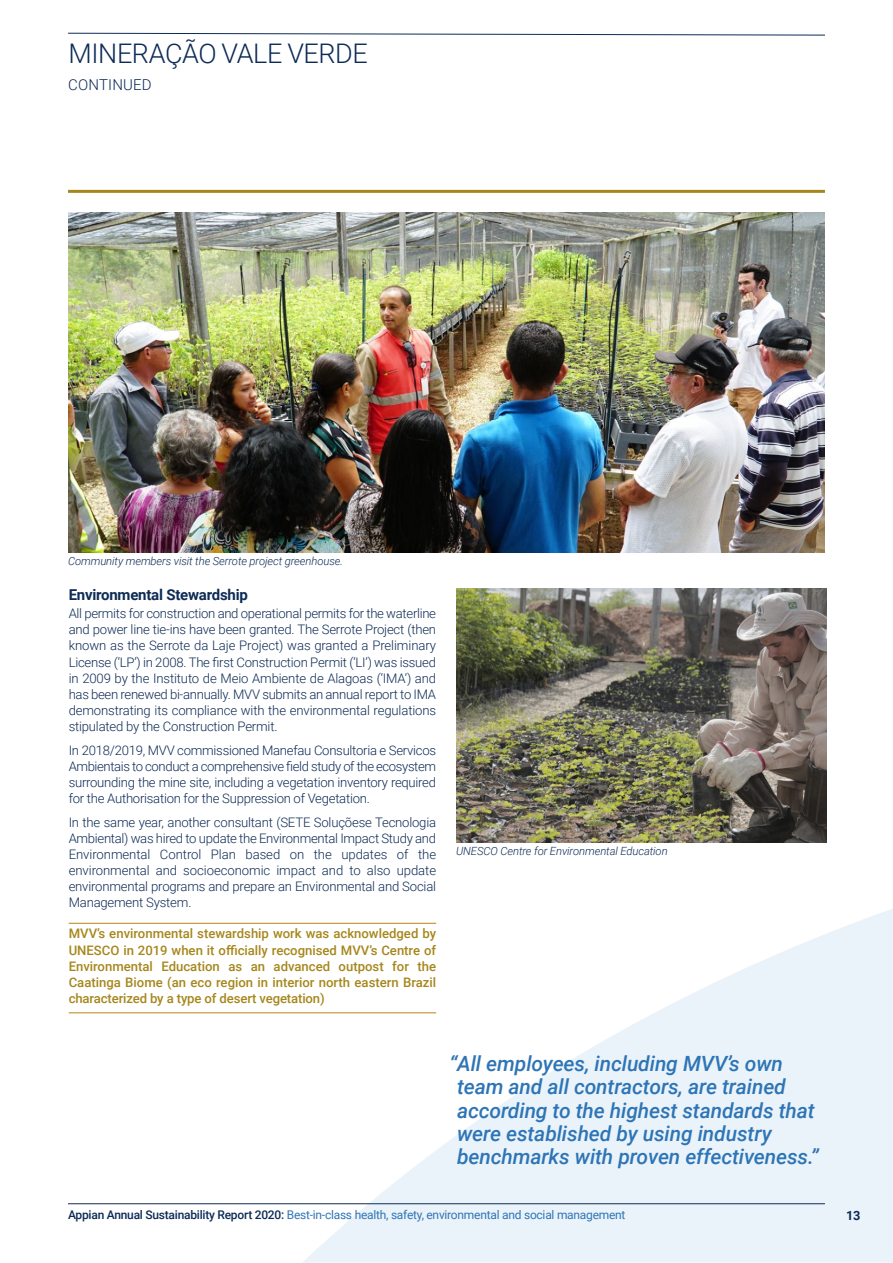
<style>
.page{position:relative;width:893px;height:1263px;background:#fff}
.page>*{position:absolute;margin:0;border:0;box-sizing:border-box;transform-origin:0 0}
.t1{font:300 27px "Roboto";letter-spacing:-.015em;color:#0d2b55}
.t2{font:italic 500 21px/23.2px "Roboto";letter-spacing:-.005em;color:#2e75b6}
.t3{font:700 15px "Roboto";letter-spacing:-.015em;color:#0d2b55}
.t4{font:300 15px "Roboto";letter-spacing:.01em;color:#0d2b55}
.t5{font:300 13.2px/16.2px "Roboto";letter-spacing:-.015em;color:#0d2b55;text-align:justify}
.t6{font:500 13.2px/16.2px "Roboto";letter-spacing:-.01em;color:#a6871c;text-align:justify}
.t7{font:700 12.75px "Roboto";color:#0d2b55}
.t8{font:12px "Roboto";letter-spacing:-.02em;color:#2e75b6}
.t9{font:italic 300 11.25px "Roboto";letter-spacing:-.01em;color:#0d2b55}
.s1{font-weight:500;color:#0d2b55}
</style>
<div class="page">
<svg style="left:302px;top:909px;width:591px;height:354px;fill:#ebf3fa"></svg>
<svg style="left:68px;top:33px;width:757px;height:3px"></svg>
<hr style="left:69px;top:923px;width:367px;height:1px;background:#b9840f">
<hr style="left:69px;top:1012px;width:367px;height:1px;background:#b9840f">
<hr style="left:68px;top:190px;width:757px;height:3px;background:#a6871c">
<hr style="left:68px;top:1203px;width:757px;height:1px;background:#0d2b55">
<img style="left:457px;top:589px;width:369px;height:253px">
<img style="left:68px;top:213px;width:756px;height:339px">
<p class="t1" style="left:69px;top:38px;width:301px">MINERAÇÃO VALE VERDE</p>
<p class="t4" style="left:68px;top:76px;width:85px">CONTINUED</p>
<p class="t9" style="left:68px;top:555px;width:276px">Community members visit the Serrote project greenhouse.</p>
<p class="t3" style="left:69px;top:586px;width:181px">Environmental Stewardship</p>
<p class="t5" style="left:69px;top:605px;width:369px">All permits for construction and operational permits for the waterline and power line tie-ins have been granted. The Serrote Project (then known as the Serrote da Laje Project) was granted a Preliminary License (‘LP’) in 2008. The first Construction Permit (‘LI’) was issued in 2009 by the Instituto de Meio Ambiente de Alagoas (‘IMA’) and has been renewed bi-annually. MVV submits an annual report to IMA demonstrating its compliance with the environmental regulations stipulated by the Construction Permit.</p>
<p class="t5" style="left:69px;top:742px;width:369px">In 2018/2019, MVV commissioned Manefau Consultoria e Servicos Ambientais to conduct a comprehensive field study of the ecosystem surrounding the mine site, including a vegetation inventory required for the Authorisation for the Suppression of Vegetation.</p>
<p class="t5" style="left:69px;top:814px;width:369px">In the same year, another consultant (SETE Soluçõese Tecnologia Ambiental) was hired to update the Environmental Impact Study and Environmental Control Plan based on the updates of the environmental and socioeconomic impact and to also update environmental programs and prepare an Environmental and Social Management System.</p>
<p class="t6" style="left:69px;top:926px;width:369px">MVV’s environmental stewardship work was acknowledged by UNESCO in 2019 when it officially recognised MVV’s Centre of Environmental Education as an advanced outpost for the Caatinga Biome (an eco region in interior north eastern Brazil characterized by a type of desert vegetation)</p>
<p class="t9" style="left:456px;top:844px;width:213px">UNESCO Centre for Environmental Education</p>
<p class="t2" style="left:457px;top:1052px;width:363px;text-indent:-8px">“All employees, including MVV’s own team and all contractors, are trained according to the highest standards that were established by using industry benchmarks with proven effectiveness.”</p>
<p class="t8" style="left:68px;top:1208px;width:559px"><span class="s1">Appian Annual Sustainability Report 2020:</span> Best-in-class health, safety, environmental and social management</p>
<p class="t7" style="left:846px;top:1208px;width:16px">13</p>
</div>
